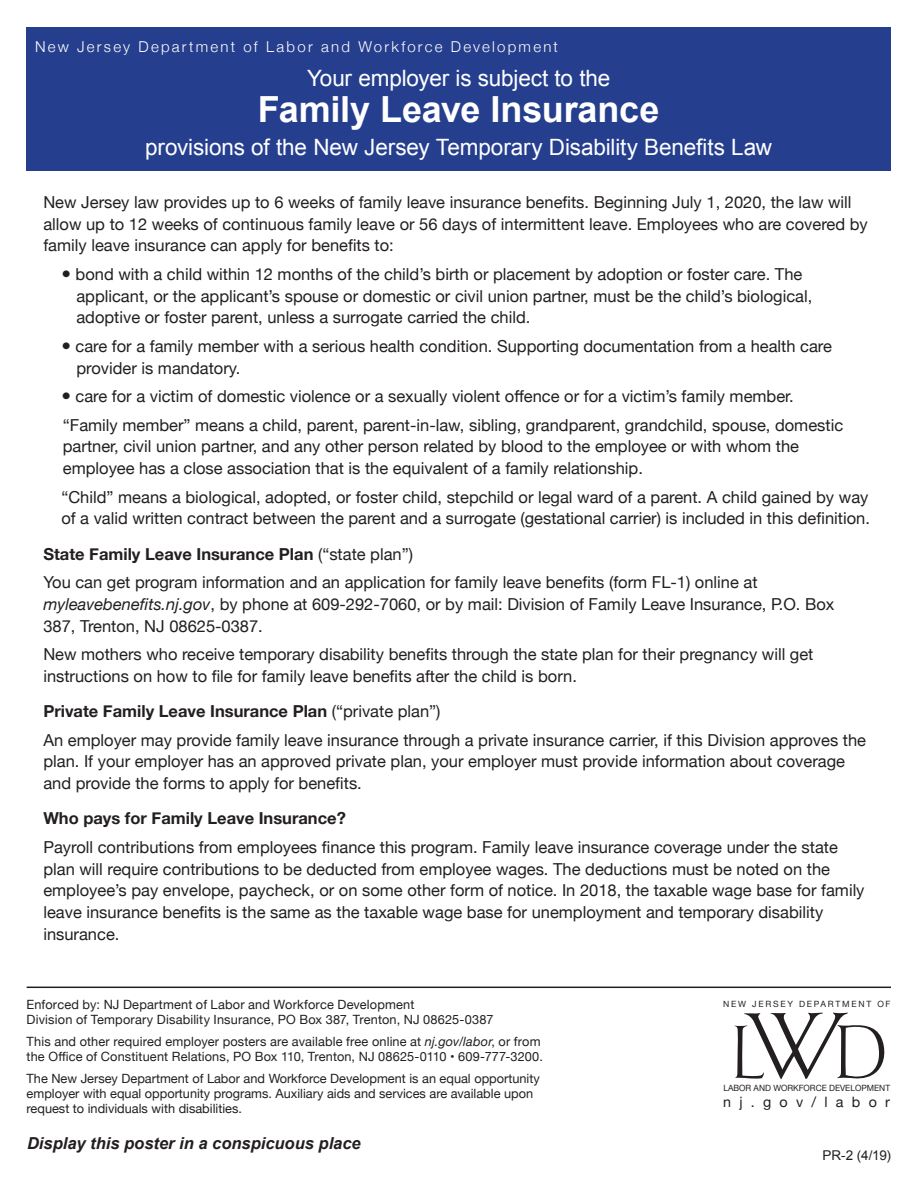
<style>
.page{position:relative;width:918px;height:1188px;background:#fff}
.page>*{position:absolute;margin:0;border:0;box-sizing:border-box;transform-origin:0 0}
.t1{font:65.55px "Au Bauer Text Initials";color:#231f20}
.t2{font:700 36px "Arial";letter-spacing:-.005em;color:#fff}
.t3{font:22.5px "Arial";letter-spacing:-.005em;color:#fff}
.t4{font:16.5px/21.8px "Helvetica Neue";color:#231f20}
.t5{font:700 16.5px "Helvetica Neue";color:#231f20}
.t6{font:italic 700 16.5px "Arial";color:#231f20}
.t7{font:300 15px "Helvetica Neue";letter-spacing:.15em;color:#fff}
.t8{font:14.4px "Helvetica Neue";letter-spacing:.575em;color:#231f20}
.t9{font:13.5px "Arial";color:#231f20}
.t10{font:12.75px/15px "Helvetica Neue";color:#231f20}
.t11{font:8.55px "Helvetica Neue";color:#231f20}
.t12{font:8.55px "Helvetica Neue";letter-spacing:.205em;color:#231f20}
.s1{font-family:"Krungthep"}
.s2{font-weight:400}
.s3{font-style:italic}
.s4{font-size:82.5px}
</style>
<div class="page">
<div style="left:27px;top:27px;width:864px;height:144px;background:#253f8e"></div>
<hr style="left:27px;top:987px;width:864px;height:1px;background:#231f20">
<p class="t7" style="left:35px;top:35px;width:524px">New Jersey Department of Labor and Workforce Development</p>
<p class="t3" style="left:307px;top:63px;width:305px">Your employer is subject to the</p>
<p class="t2" style="left:258px;top:86px;width:403px">Family Leave Insurance</p>
<p class="t3" style="left:145px;top:132px;width:628px">provisions of the New Jersey Temporary Disability Benefits Law</p>
<p class="t4" style="left:43px;top:192px;width:826px">New Jersey law provides up to 6 weeks of family leave insurance benefits. Beginning July 1, 2020, the law will allow up to 12 weeks of continuous family leave or 56 days of intermittent leave. Employees who are covered by family leave insurance can apply for benefits to:</p>
<p class="t4" style="left:76px;top:264px;width:737px;text-indent:-15px"><span class="s1">•</span> bond with a child within 12 months of the child’s birth or placement by adoption or foster care. The applicant, or the applicant’s spouse or domestic or civil union partner, must be the child’s biological, adoptive or foster parent, unless a surrogate carried the child.</p>
<p class="t4" style="left:76px;top:336px;width:757px;text-indent:-15px"><span class="s1">•</span> care for a family member with a serious health condition. Supporting documentation from a health care provider is mandatory.</p>
<p class="t4" style="left:61px;top:386px;width:734px"><span class="s1">•</span> care for a victim of domestic violence or a sexually violent offence or for a victim’s family member.</p>
<p class="t4" style="left:63px;top:415px;width:782px">“Family member” means a child, parent, parent-in-law, sibling, grandparent, grandchild, spouse, domestic partner, civil union partner, and any other person related by blood to the employee or with whom the employee has a close association that is the equivalent of a family relationship.</p>
<p class="t4" style="left:61px;top:487px;width:810px">“Child” means a biological, adopted, or foster child, stepchild or legal ward of a parent. A child gained by way of a valid written contract between the parent and a surrogate (gestational carrier) is included in this definition.</p>
<p class="t5" style="left:43px;top:541px;width:371px">State Family Leave Insurance Plan <span class="s2">(“state plan”)</span></p>
<p class="t4" style="left:43px;top:572px;width:793px">You can get program information and an application for family leave benefits (form FL-1) online at <span class="s3">myleavebenefits.nj.gov</span>, by phone at 609-292-7060, or by mail: Division of Family Leave Insurance, P.O. Box<br>387, Trenton, NJ 08625-0387.</p>
<p class="t4" style="left:43px;top:644px;width:772px">New mothers who receive temporary disability benefits through the state plan for their pregnancy will get instructions on how to file for family leave benefits after the child is born.</p>
<p class="t5" style="left:43px;top:698px;width:399px">Private Family Leave Insurance Plan <span class="s2">(“private plan”)</span></p>
<p class="t4" style="left:43px;top:730px;width:824px">An employer may provide family leave insurance through a private insurance carrier, if this Division approves the plan. If your employer has an approved private plan, your employer must provide information about coverage and provide the forms to apply for benefits.</p>
<p class="t5" style="left:43px;top:805px;width:304px">Who pays for Family Leave Insurance?</p>
<p class="t4" style="left:43px;top:837px;width:823px">Payroll contributions from employees finance this program. Family leave insurance coverage under the state plan will require contributions to be deducted from employee wages. The deductions must be noted on the employee’s pay envelope, paycheck, or on some other form of notice. In 2018, the taxable wage base for family leave insurance benefits is the same as the taxable wage base for unemployment and temporary disability insurance.</p>
<p class="t10" style="left:27px;top:998px;width:468px">Enforced by: NJ Department of Labor and Workforce Development<br>Division of Temporary Disability Insurance, PO Box 387, Trenton, NJ 08625-0387</p>
<p class="t10" style="left:27px;top:1034px;width:518px">This and other required employer posters are available free online at <span class="s3">nj.gov/labor</span>, or from the Office of Constituent Relations, PO Box 110, Trenton, NJ 08625-0110 • 609-777-3200.</p>
<p class="t10" style="left:27px;top:1071px;width:515px">The New Jersey Department of Labor and Workforce Development is an equal opportunity employer with equal opportunity programs. Auxiliary aids and services are available upon request to individuals with disabilities.</p>
<p class="t6" style="left:27px;top:1132px;width:335px">Display this poster in a conspicuous place</p>
<p class="t12" style="left:723px;top:999px;width:169px">NEW JERSEY DEPARTMENT OF</p>
<p class="t1" style="left:735px;top:1024px;width:152px">L<span class="s4">W</span>D</p>
<p class="t11" style="left:723px;top:1083px;width:168px">LABOR AND WORKFORCE DEVELOPMENT</p>
<p class="t8" style="left:723px;top:1093px;width:168px">nj.gov/labor</p>
<p class="t9" style="left:822px;top:1147px;width:70px">PR-2 (4/19)</p>
</div>
